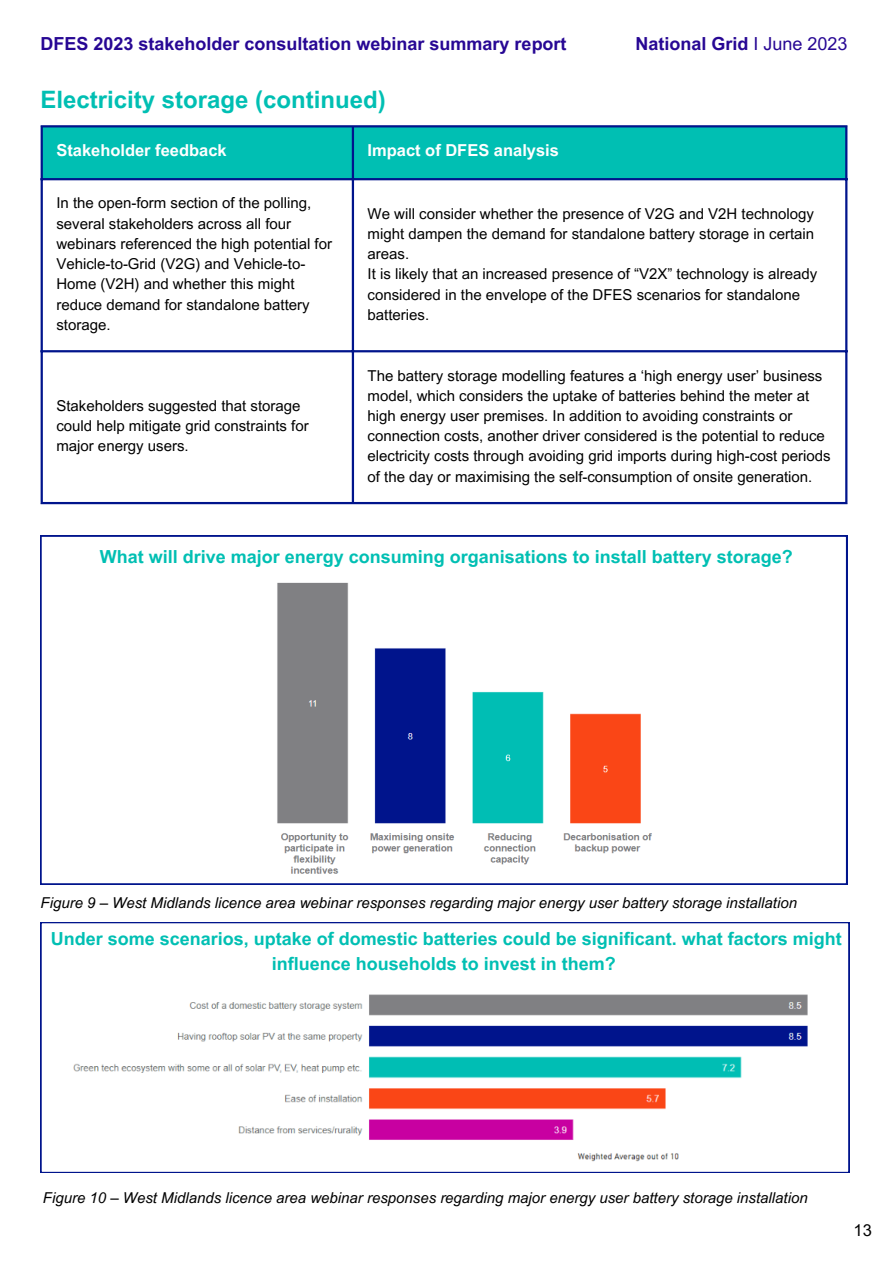
<style>
.page{position:relative;width:893px;height:1264px;background:#fff}
.page>*{position:absolute;margin:0;border:0;box-sizing:border-box;transform-origin:0 0}
.t1{font:700 24px "Arial MT Pro";color:#00bfb3}
.t2{font:700 18px/24.8px "Arial MT Pro";color:#00bfb3;text-align:center}
.t3{font:700 18px "Arial MT Pro";color:#270794}
.t4{font:700 16.5px "Arial MT Pro";color:#fff}
.t5{font:16.5px "Arial MT Pro";color:#000}
.t6{font:15px/20.2px "Arial MT Pro";color:#000}
.t7{font:italic 15px "Arial MT Pro";color:#000}
.s1{font-weight:400}
</style>
<div class="page">
<div style="left:43px;top:127px;width:802px;height:51px;background:#00bfb3"></div>
<hr style="left:41px;top:127px;width:2px;height:375px;background:#00148c">
<hr style="left:352px;top:127px;width:2px;height:375px;background:#00148c">
<hr style="left:845px;top:127px;width:2px;height:375px;background:#00148c">
<hr style="left:41px;top:125px;width:806px;height:2px;background:#00148c">
<hr style="left:41px;top:178px;width:806px;height:2px;background:#00148c">
<hr style="left:41px;top:350px;width:806px;height:2px;background:#00148c">
<hr style="left:41px;top:502px;width:806px;height:2px;background:#00148c">
<svg style="left:41px;top:535px;width:806px;height:349px"></svg>
<svg style="left:41px;top:922px;width:808px;height:250px"></svg>
<p class="t3" style="left:41px;top:37px;width:527px">DFES 2023 stakeholder consultation webinar summary report</p>
<p class="t3" style="left:635px;top:37px;width:213px">National Grid <span class="s1">I June 2023</span></p>
<p class="t1" style="left:41px;top:91px;width:347px">Electricity storage (continued)</p>
<p class="t4" style="left:56px;top:144px;width:172px">Stakeholder feedback</p>
<p class="t4" style="left:367px;top:144px;width:193px">Impact of DFES analysis</p>
<p class="t6" style="left:56px;top:195px;width:277px">In the open-form section of the polling, several stakeholders across all four webinars referenced the high potential for Vehicle-to-Grid (V2G) and Vehicle-to-Home (V2H) and whether this might reduce demand for standalone battery storage.</p>
<p class="t6" style="left:367px;top:205px;width:448px;text-align:justify">We will consider whether the presence of V2G and V2H technology might dampen the demand for standalone battery storage in certain areas.</p>
<p class="t6" style="left:367px;top:266px;width:451px">It is likely that an increased presence of “V2X” technology is already considered in the envelope of the DFES scenarios for standalone batteries.</p>
<p class="t6" style="left:56px;top:397px;width:254px">Stakeholders suggested that storage could help mitigate grid constraints for major energy users.</p>
<p class="t6" style="left:367px;top:367px;width:464px">The battery storage modelling features a ‘high energy user’ business model, which considers the uptake of batteries behind the meter at high energy user premises. In addition to avoiding constraints or connection costs, another driver considered is the potential to reduce electricity costs through avoiding grid imports during high-cost periods of the day or maximising the self-consumption of onsite generation.</p>
<p class="t2" style="left:100px;top:546px;width:694px">What will drive major energy consuming organisations to install battery storage?</p>
<p class="t7" style="left:41px;top:897px;width:758px">Figure 9 – West Midlands licence area webinar responses regarding major energy user battery storage installation</p>
<p class="t2" style="left:51px;top:928px;width:792px">Under some scenarios, uptake of domestic batteries could be significant. what factors might influence households to invest in them?</p>
<p class="t7" style="left:43px;top:1192px;width:766px">Figure 10 – West Midlands licence area webinar responses regarding major energy user battery storage installation</p>
<p class="t5" style="left:853px;top:1223px;width:20px">13</p>
</div>
